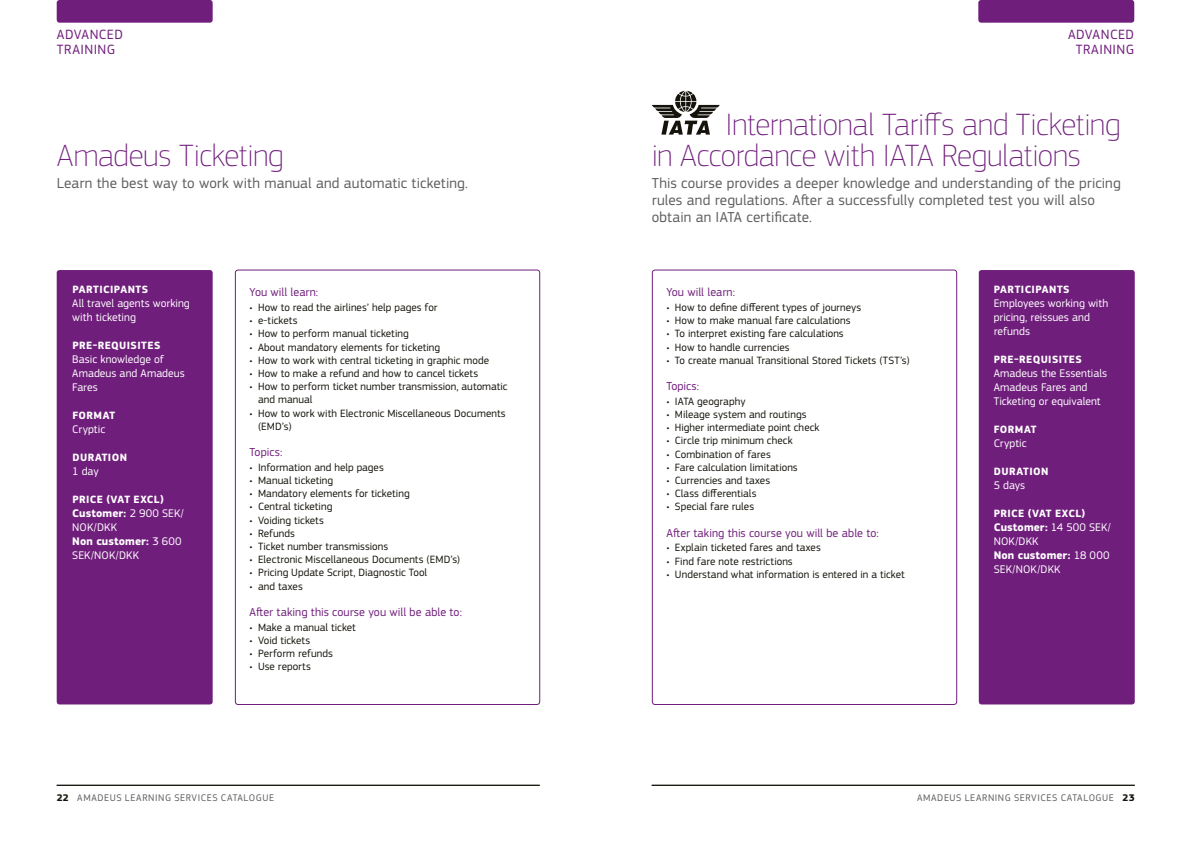
<style>
.page{position:relative;width:1191px;height:842px;background:#fff}
.page>*{position:absolute;margin:0;border:0;box-sizing:border-box;transform-origin:0 0}
.t1{font:100 32px/31px "Amadeus";letter-spacing:-.01em;color:#701e7c}
.t2{font:15px/17px "Amadeus";letter-spacing:.01em;color:#5e5e5d}
.t3{font:14px/15px "Amadeus";letter-spacing:.03em;color:#701e7c;text-align:center}
.t4{font:12px "Amadeus";letter-spacing:.005em;color:#701e7c}
.t5{font:11.5px/14px "Amadeus";letter-spacing:.005em;color:#fff}
.t6{font:11px/13.2px "Amadeus";letter-spacing:.005em;color:#15130b}
.t7{font:700 11px "Amadeus";letter-spacing:.04em;color:#fff}
.t8{font:10px "Amadeus";letter-spacing:.055em;color:#5e5e5d}
.s1{font-weight:700}
.s2{font-weight:700;color:#15130b}
</style>
<div class="page">
<div style="left:978px;top:0;width:156px;height:23px;background:#701e7c;border-radius:3px"></div>
<div style="left:57px;top:0;width:156px;height:23px;background:#701e7c;border-radius:3px"></div>
<div style="left:652px;top:270px;width:305px;height:435px;border:1px solid #701e7c;border-radius:3px"></div>
<div style="left:235px;top:270px;width:305px;height:435px;border:1px solid #701e7c;border-radius:3px"></div>
<div style="left:978px;top:270px;width:156px;height:434px;background:#701e7c;border-radius:3px"></div>
<div style="left:57px;top:270px;width:156px;height:434px;background:#701e7c;border-radius:3px"></div>
<hr style="left:57px;top:785px;width:483px;height:1px;background:#15130b">
<hr style="left:651px;top:785px;width:483px;height:1px;background:#15130b">
<svg style="left:652px;top:91px;width:68px;height:44px"></svg>
<p class="t3" style="left:57px;top:27px;width:68px;text-align:left">ADVANCED<br>TRAINING</p>
<h1 class="t1" style="left:57px;top:139px;width:228px">Amadeus Ticketing</h1>
<h2 class="t2" style="left:57px;top:175px;width:413px">Learn the best way to work with manual and automatic ticketing.</h2>
<p class="t7" style="left:72px;top:282px;width:77px">PARTICIPANTS</p>
<p class="t5" style="left:72px;top:296px;width:119px">All travel agents working with ticketing</p>
<p class="t7" style="left:72px;top:338px;width:90px">PRE-REQUISITES</p>
<p class="t5" style="left:72px;top:352px;width:114px">Basic knowledge of<br>Amadeus and Amadeus<br>Fares</p>
<p class="t7" style="left:72px;top:408px;width:44px">FORMAT</p>
<p class="t5" style="left:72px;top:422px;width:34px">Cryptic</p>
<p class="t7" style="left:72px;top:450px;width:56px">DURATION</p>
<p class="t5" style="left:72px;top:464px;width:28px">1 day</p>
<p class="t7" style="left:72px;top:492px;width:93px">PRICE (VAT EXCL)</p>
<p class="t5" style="left:72px;top:506px;width:113px"><span class="s1">Customer:</span> 2 900 SEK/<br>NOK/DKK<br><span class="s1">Non customer:</span> 3 600<br>SEK/NOK/DKK</p>
<p class="t4" style="left:249px;top:285px;width:70px">You will learn:</p>
<p class="t6" style="left:249px;top:301px;width:189px">• How to read the airlines’ help pages for</p>
<p class="t6" style="left:249px;top:314px;width:49px">• e-tickets</p>
<p class="t6" style="left:249px;top:327px;width:161px">• How to perform manual ticketing</p>
<p class="t6" style="left:249px;top:340px;width:192px">• About mandatory elements for ticketing</p>
<p class="t6" style="left:249px;top:354px;width:241px">• How to work with central ticketing in graphic mode</p>
<p class="t6" style="left:249px;top:367px;width:230px">• How to make a refund and how to cancel tickets</p>
<p class="t6" style="left:258px;top:380px;width:251px;text-indent:-9px">• How to perform ticket number transmission, automatic and manual</p>
<p class="t6" style="left:258px;top:406px;width:249px;text-indent:-9px">• How to work with Electronic Miscellaneous Documents (EMD’s)</p>
<p class="t4" style="left:249px;top:445px;width:34px">Topics:</p>
<p class="t6" style="left:249px;top:461px;width:136px">• Information and help pages</p>
<p class="t6" style="left:249px;top:474px;width:85px">• Manual ticketing</p>
<p class="t6" style="left:249px;top:487px;width:162px">• Mandatory elements for ticketing</p>
<p class="t6" style="left:249px;top:500px;width:84px">• Central ticketing</p>
<p class="t6" style="left:249px;top:513px;width:76px">• Voiding tickets</p>
<p class="t6" style="left:249px;top:527px;width:47px">• Refunds</p>
<p class="t6" style="left:249px;top:540px;width:140px">• Ticket number transmissions</p>
<p class="t6" style="left:249px;top:553px;width:212px">• Electronic Miscellaneous Documents (EMD’s)</p>
<p class="t6" style="left:249px;top:566px;width:179px">• Pricing Update Script, Diagnostic Tool</p>
<p class="t6" style="left:249px;top:579px;width:55px">• and taxes</p>
<p class="t4" style="left:249px;top:605px;width:214px">After taking this course you will be able to:</p>
<p class="t6" style="left:249px;top:620px;width:108px">• Make a manual ticket</p>
<p class="t6" style="left:249px;top:634px;width:62px">• Void tickets</p>
<p class="t6" style="left:249px;top:647px;width:85px">• Perform refunds</p>
<p class="t6" style="left:249px;top:660px;width:63px">• Use reports</p>
<p class="t3" style="left:1068px;top:27px;width:68px">ADVANCED<br>TRAINING</p>
<h1 class="t1" style="left:652px;top:108px;width:470px;text-indent:74px">International Tariffs and Ticketing in Accordance with IATA Regulations</h1>
<h2 class="t2" style="left:651px;top:175px;width:470px">This course provides a deeper knowledge and understanding of the pricing rules and regulations. After a successfully completed test you will also obtain an IATA certificate.</h2>
<p class="t4" style="left:666px;top:285px;width:70px">You will learn:</p>
<p class="t6" style="left:666px;top:301px;width:196px">• How to define different types of journeys</p>
<p class="t6" style="left:666px;top:314px;width:186px">• How to make manual fare calculations</p>
<p class="t6" style="left:666px;top:327px;width:179px">• To interpret existing fare calculations</p>
<p class="t6" style="left:666px;top:340px;width:125px">• How to handle currencies</p>
<p class="t6" style="left:666px;top:354px;width:245px">• To create manual Transitional Stored Tickets (TST’s)</p>
<p class="t4" style="left:666px;top:379px;width:34px">Topics:</p>
<p class="t6" style="left:666px;top:395px;width:81px">• IATA geography</p>
<p class="t6" style="left:666px;top:408px;width:142px">• Mileage system and routings</p>
<p class="t6" style="left:666px;top:421px;width:155px">• Higher intermediate point check</p>
<p class="t6" style="left:666px;top:434px;width:128px">• Circle trip minimum check</p>
<p class="t6" style="left:666px;top:447px;width:106px">• Combination of fares</p>
<p class="t6" style="left:666px;top:461px;width:133px">• Fare calculation limitations</p>
<p class="t6" style="left:666px;top:474px;width:105px">• Currencies and taxes</p>
<p class="t6" style="left:666px;top:487px;width:92px">• Class differentials</p>
<p class="t6" style="left:666px;top:500px;width:89px">• Special fare rules</p>
<p class="t4" style="left:666px;top:526px;width:214px">After taking this course you will be able to:</p>
<p class="t6" style="left:666px;top:541px;width:156px">• Explain ticketed fares and taxes</p>
<p class="t6" style="left:666px;top:554px;width:128px">• Find fare note restrictions</p>
<p class="t6" style="left:666px;top:568px;width:240px">• Understand what information is entered in a ticket</p>
<p class="t7" style="left:993px;top:282px;width:77px">PARTICIPANTS</p>
<p class="t5" style="left:993px;top:296px;width:116px">Employees working with pricing, reissues and refunds</p>
<p class="t7" style="left:993px;top:352px;width:90px">PRE-REQUISITES</p>
<p class="t5" style="left:993px;top:366px;width:115px">Amadeus the Essentials<br>Amadeus Fares and<br>Ticketing or equivalent</p>
<p class="t7" style="left:993px;top:422px;width:44px">FORMAT</p>
<p class="t5" style="left:993px;top:436px;width:34px">Cryptic</p>
<p class="t7" style="left:993px;top:464px;width:56px">DURATION</p>
<p class="t5" style="left:993px;top:478px;width:33px">5 days</p>
<p class="t7" style="left:993px;top:506px;width:93px">PRICE (VAT EXCL)</p>
<p class="t5" style="left:993px;top:520px;width:119px"><span class="s1">Customer:</span> 14 500 SEK/<br>NOK/DKK<br><span class="s1">Non customer:</span> 18 000<br>SEK/NOK/DKK</p>
<p class="t8" style="left:57px;top:792px;width:219px"><span class="s2">22</span> AMADEUS LEARNING SERVICES CATALOGUE</p>
<p class="t8" style="left:917px;top:792px;width:219px">AMADEUS LEARNING SERVICES CATALOGUE <span class="s2">23</span></p>
</div>
